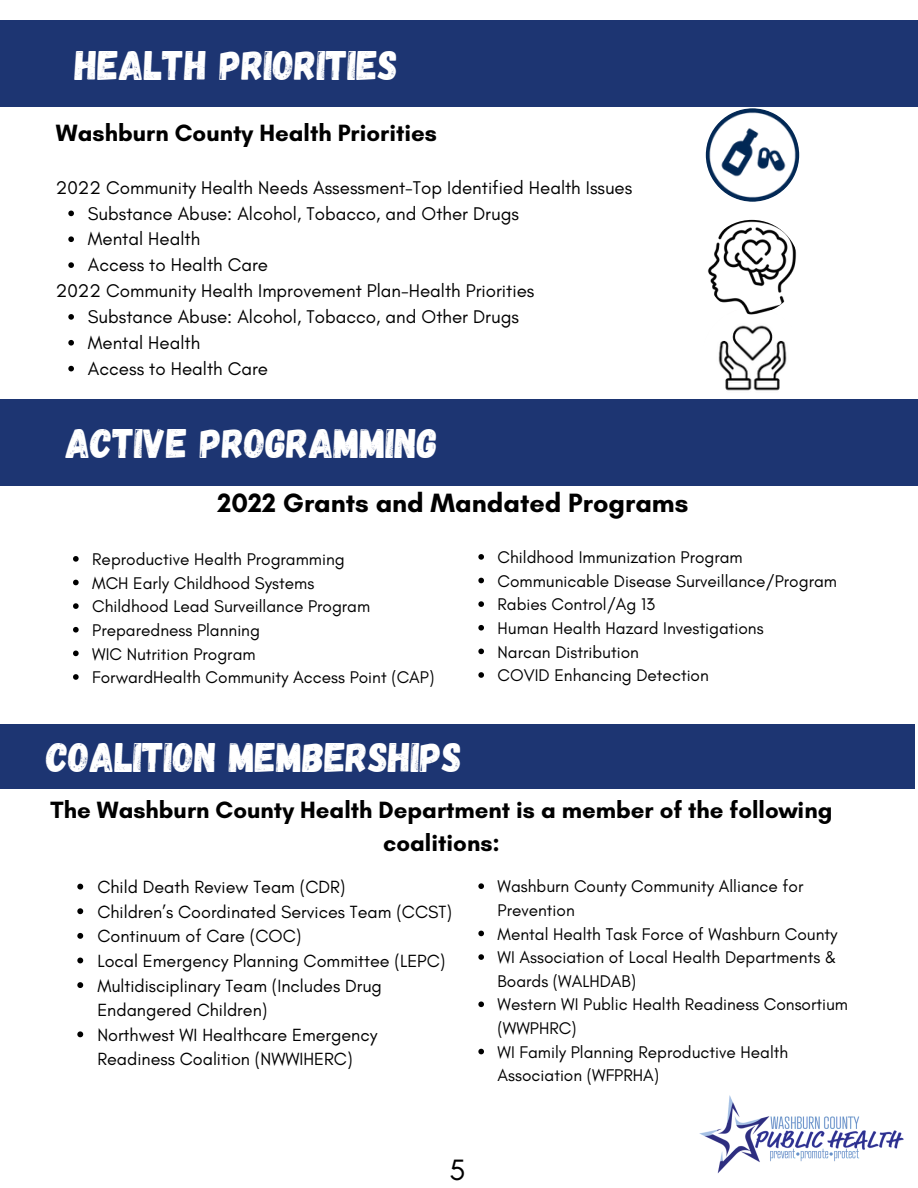
<style>
.page{position:relative;width:918px;height:1188px;background:#fff}
.page>*{position:absolute;margin:0;border:0;box-sizing:border-box;transform-origin:0 0}
.t1{font:41.25px "Gagalin";color:#fff}
.t2{font:30px "Glacial Indifference";color:#000}
.t3{font:700 27px "Glacial Indifference";color:#000}
.t4{font:700 24px/32.7px "Glacial Indifference";color:#000;text-align:center}
.t5{font:18.75px/25.8px "Glacial Indifference";color:#000}
.t6{font:18px/24.6px "Glacial Indifference";color:#000}
.t7{font:17.25px/23.7px "Glacial Indifference";color:#000}
</style>
<div class="page">
<img style="left:699px;top:1095px;width:205px;height:78px">
<svg style="left:68px;top:211px;width:6px;height:5px"></svg>
<svg style="left:68px;top:236px;width:6px;height:6px"></svg>
<svg style="left:68px;top:262px;width:6px;height:6px"></svg>
<svg style="left:68px;top:314px;width:6px;height:6px"></svg>
<svg style="left:68px;top:340px;width:6px;height:6px"></svg>
<svg style="left:68px;top:366px;width:6px;height:5px"></svg>
<img style="left:702px;top:308px;width:99px;height:99px;border-radius:50%">
<img style="left:705px;top:220px;width:94px;height:94px;border-radius:50%">
<img style="left:706px;top:108px;width:93px;height:94px;border-radius:50%">
<svg style="left:73px;top:556px;width:6px;height:6px"></svg>
<svg style="left:73px;top:580px;width:6px;height:5px"></svg>
<svg style="left:73px;top:603px;width:6px;height:6px"></svg>
<svg style="left:73px;top:627px;width:6px;height:6px"></svg>
<svg style="left:73px;top:651px;width:6px;height:5px"></svg>
<svg style="left:73px;top:674px;width:6px;height:6px"></svg>
<div style="left:0;top:21px;width:918px;height:86px;background:#1d3572"></div>
<div style="left:0;top:400px;width:918px;height:86px;background:#1d3572"></div>
<svg style="left:478px;top:554px;width:6px;height:6px"></svg>
<svg style="left:478px;top:578px;width:6px;height:5px"></svg>
<svg style="left:478px;top:601px;width:6px;height:6px"></svg>
<svg style="left:478px;top:625px;width:6px;height:6px"></svg>
<svg style="left:478px;top:649px;width:6px;height:5px"></svg>
<svg style="left:478px;top:672px;width:6px;height:6px"></svg>
<div style="left:0;top:724px;width:915px;height:65px;background:#1d3572"></div>
<svg style="left:77px;top:884px;width:6px;height:6px"></svg>
<svg style="left:77px;top:908px;width:6px;height:6px"></svg>
<svg style="left:77px;top:933px;width:6px;height:6px"></svg>
<svg style="left:77px;top:958px;width:6px;height:5px"></svg>
<svg style="left:77px;top:982px;width:6px;height:6px"></svg>
<svg style="left:77px;top:1031px;width:6px;height:6px"></svg>
<svg style="left:478px;top:883px;width:6px;height:6px"></svg>
<svg style="left:478px;top:931px;width:6px;height:5px"></svg>
<svg style="left:478px;top:954px;width:6px;height:6px"></svg>
<svg style="left:478px;top:1001px;width:6px;height:6px"></svg>
<svg style="left:478px;top:1049px;width:6px;height:5px"></svg>
<h1 class="t1" style="left:75px;top:38px;width:324px">HEALTH PRIORITIES</h1>
<h3 class="t4" style="left:56px;top:116px;width:383px">Washburn County Health Priorities</h3>
<p class="t5" style="left:56px;top:174px;width:578px">2022 Community Health Needs Assessment-Top Identified Health Issues</p>
<p class="t5" style="left:88px;top:200px;width:433px">Substance Abuse: Alcohol, Tobacco, and Other Drugs<br>Mental Health<br>Access to Health Care</p>
<p class="t5" style="left:88px;top:304px;width:433px">Substance Abuse: Alcohol, Tobacco, and Other Drugs<br>Mental Health<br>Access to Health Care</p>
<p class="t5" style="left:56px;top:278px;width:480px">2022 Community Health Improvement Plan-Health Priorities</p>
<h1 class="t1" style="left:66px;top:417px;width:374px">ACTIVE PROGRAMMING</h1>
<h3 class="t3" style="left:218px;top:487px;width:472px">2022 Grants and Mandated Programs</h3>
<p class="t7" style="left:92px;top:547px;width:344px">Reproductive Health Programming<br>MCH Early Childhood Systems<br>Childhood Lead Surveillance Program<br>Preparedness Planning<br>WIC Nutrition Program<br>ForwardHealth Community Access Point (CAP)</p>
<h1 class="t1" style="left:46px;top:731px;width:417px">COALITION MEMBERSHIPS</h1>
<p class="t7" style="left:498px;top:545px;width:341px">Childhood Immunization Program<br>Communicable Disease Surveillance/Program<br>Rabies Control/Ag 13<br>Human Health Hazard Investigations<br>Narcan Distribution<br>COVID Enhancing Detection</p>
<h3 class="t4" style="left:51px;top:794px;width:783px">The Washburn County Health Department is a member of the following coalitions:</h3>
<p class="t6" style="left:97px;top:874px;width:356px">Child Death Review Team (CDR)<br>Children’s Coordinated Services Team (CCST)<br>Continuum of Care (COC)<br>Local Emergency Planning Committee (LEPC)<br>Multidisciplinary Team (Includes Drug Endangered Children)<br>Northwest WI Healthcare Emergency Readiness Coalition (NWWIHERC)</p>
<p class="t7" style="left:498px;top:874px;width:352px">Washburn County Community Alliance for<br>Prevention<br>Mental Health Task Force of Washburn County<br>WI Association of Local Health Departments &amp;<br>Boards (WALHDAB)<br>Western WI Public Health Readiness Consortium (WWPHRC)<br>WI Family Planning Reproductive Health<br>Association (WFPRHA)</p>
<h2 class="t2" style="left:449px;top:1151px;width:18px">5</h2>
</div>
